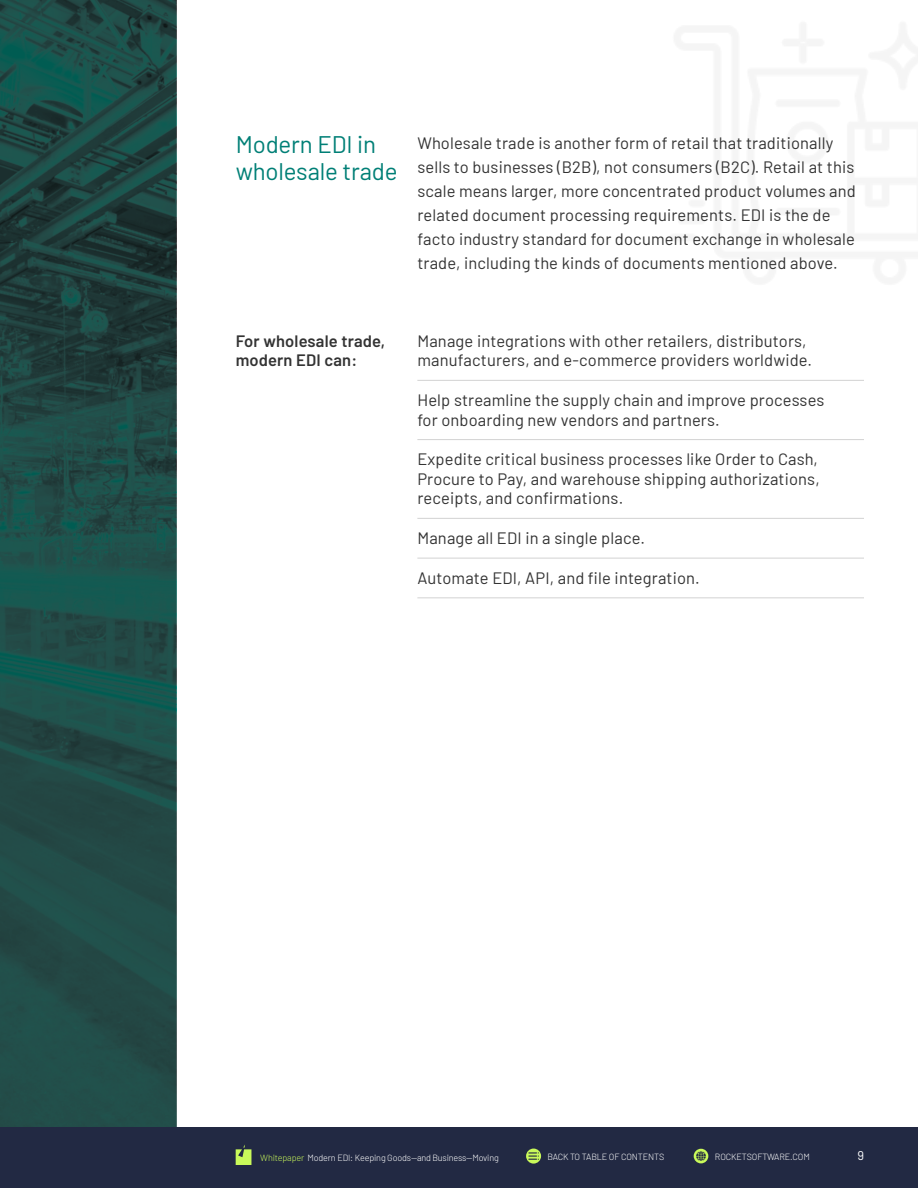
<style>
.page{position:relative;width:918px;height:1188px;background:#fff}
.page>*{position:absolute;margin:0;border:0;box-sizing:border-box;transform-origin:0 0}
.t1{font:24px/27px "Barlow";letter-spacing:-.005em;color:#007f76}
.t2{font:16.5px/24px "Barlow";letter-spacing:.01em;color:#333}
.t3{font:600 16.5px/19.5px "Barlow";letter-spacing:.01em;color:#333}
.t4{font:12.75px "Barlow";color:#fff}
.t5{font:300 9px "Barlow";letter-spacing:-.015em;color:#fff}
.s1{color:#c9f95a}
</style>
<div class="page">
<svg style="left:0;top:0;width:176px;height:1128px;fill:#214c48"></svg>
<div style="left:0;top:1128px;width:918px;height:60px;background:#222943"></div>
<svg style="left:694px;top:1149px;width:14px;height:14px"></svg>
<svg style="left:236px;top:1145px;width:15px;height:20px"></svg>
<svg style="left:526px;top:1149px;width:15px;height:15px"></svg>
<svg style="left:529px;top:1152px;width:10px;height:8px"></svg>
<hr style="left:417px;top:380px;width:447px;height:1px;background:#d2d2d2">
<hr style="left:417px;top:439px;width:447px;height:1px;background:#d2d2d2">
<hr style="left:417px;top:518px;width:447px;height:1px;background:#d2d2d2">
<hr style="left:417px;top:558px;width:447px;height:1px;background:#d2d2d2">
<hr style="left:417px;top:597px;width:447px;height:1px;background:#d2d2d2">
<h1 class="t1" style="left:236px;top:129px;width:164px">Modern EDI in wholesale trade</h1>
<p class="t2" style="left:417px;top:130px;width:440px">Wholesale trade is another form of retail that traditionally sells to businesses (B2B), not consumers (B2C). Retail at this scale means larger, more concentrated product volumes and related document processing requirements. EDI is the de facto industry standard for document exchange in wholesale trade, including the kinds of documents mentioned above.</p>
<p class="t3" style="left:236px;top:330px;width:151px">For wholesale trade, modern EDI can:</p>
<p class="t2" style="left:417px;top:330px;width:396px;line-height:19.5px">Manage integrations with other retailers, distributors, manufacturers, and e-commerce providers worldwide.</p>
<p class="t2" style="left:417px;top:389px;width:409px;line-height:19.5px">Help streamline the supply chain and improve processes for onboarding new vendors and partners.</p>
<p class="t2" style="left:417px;top:449px;width:404px;line-height:19.5px;text-align:justify">Expedite critical business processes like Order to Cash, Procure to Pay, and warehouse shipping authorizations, receipts, and confirmations.</p>
<p class="t2" style="left:417px;top:525px;width:229px">Manage all EDI in a single place.</p>
<p class="t2" style="left:417px;top:565px;width:284px">Automate EDI, API, and file integration.</p>
<p class="t5" style="left:260px;top:1151px;width:240px"><span class="s1">Whitepaper</span> Modern EDI: Keeping Goods—and Business—Moving</p>
<p class="t5" style="left:547px;top:1151px;width:118px">BACK TO TABLE OF CONTENTS</p>
<p class="t5" style="left:715px;top:1151px;width:96px">ROCKETSOFTWARE.COM</p>
<p class="t4" style="left:857px;top:1146px;width:8px">9</p>
</div>
